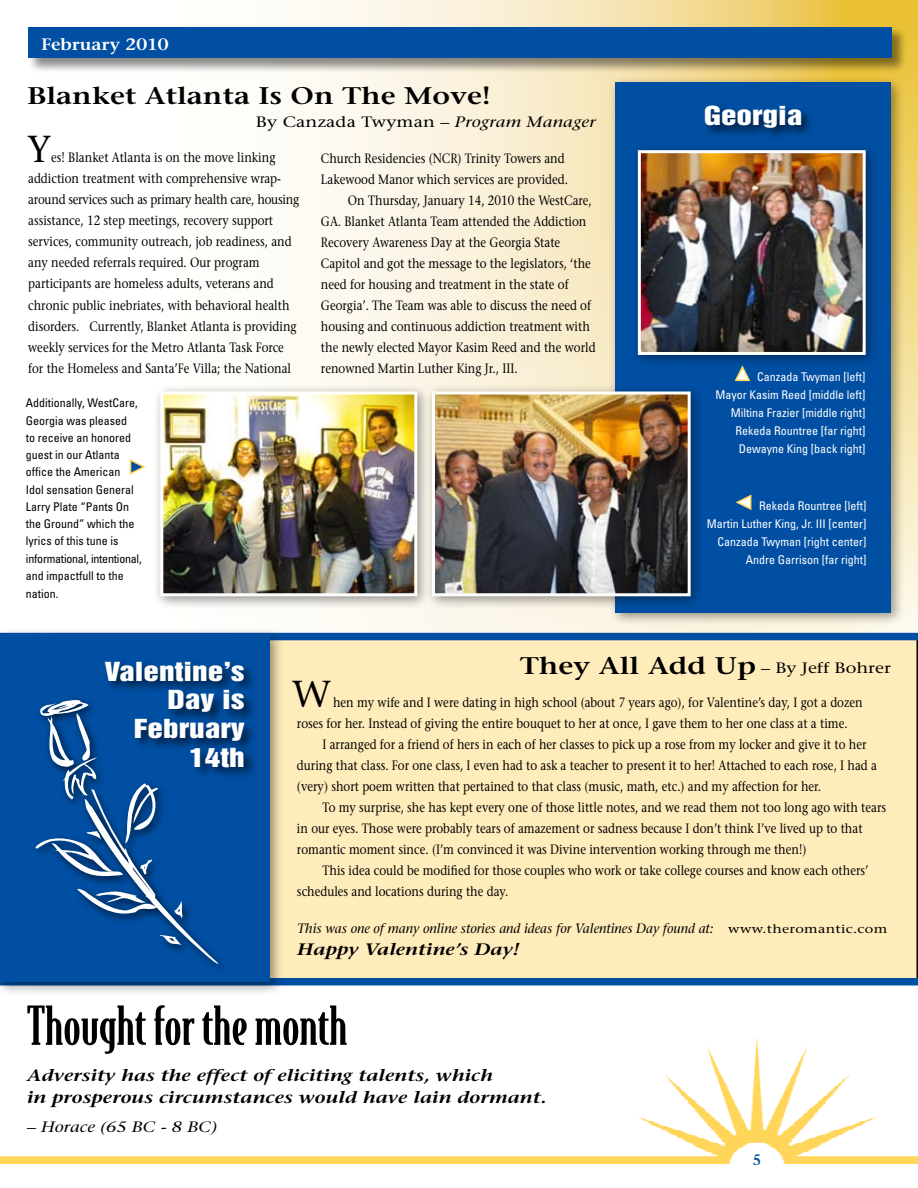
<style>
.page{position:relative;width:918px;height:1188px;background:#fff}
.page>*{position:absolute;margin:0;border:0;box-sizing:border-box;transform-origin:0 0}
.t1{font:500 51px "Bodega Serif";color:#000}
.t2{font:37.5px "Stone Serif";color:#000}
.t3{font:600 24px "Stone Serif";color:#000;scale:1.2 1}
.t4{font:24px/28.8px "Helvetica Inserat";color:#fff;text-align:right;scale:1.3 1}
.t5{font:italic 600 16.5px/22.5px "Stone Serif";color:#000;scale:1.2 1}
.t6{font:600 16.5px "Stone Serif";color:#fff;scale:1.1 1}
.t7{font:15px "Stone Serif";letter-spacing:.01em;color:#000;scale:1.2 1}
.t8{font:italic 15px "Stone Serif";color:#000;scale:1.2 1}
.t9{font:600 15px "Stone Serif";color:#004fa3}
.t10{font:13.5px/21px "Stone Serif";color:#000;scale:.85 1}
.t11{font:italic 13.5px "Stone Serif";color:#000;scale:.95 1}
.t12{font:condensed 12px/18px "Univers";color:#fff;text-align:right}
.t13{font:condensed 12px/17.2px "Univers";color:#000}
.s1{font-style:italic}
.s2{font-style:normal;font-size:12px}
</style>
<div class="page">
<div style="left:262px;top:636px;width:655px;height:345px;background:#ffecbb"></div>
<svg style="left:284px;top:0;width:634px;height:633px"></svg>
<div style="left:608px;top:75px;width:297px;height:552px;background:#000;opacity:.4"></div>
<div style="left:615px;top:82px;width:276px;height:531px;background:#004fa3"></div>
<div style="left:702px;top:102px;width:112px;height:39px;background:#000;opacity:.64"></div>
<div style="left:630px;top:142px;width:249px;height:226px;background:#000;opacity:.4"></div>
<img style="left:642px;top:154px;width:220px;height:197px">
<div style="left:638px;top:150px;width:228px;height:205px;border:3px solid #fff"></div>
<img style="left:0;top:1037px;width:918px;height:127px">
<div style="left:0;top:978px;width:918px;height:8px;background:#004fa3"></div>
<div style="left:27px;top:26px;width:881px;height:48px;background:#000;opacity:.26"></div>
<div style="left:28px;top:27px;width:864px;height:31px;background:#004fa3"></div>
<div style="left:0;top:633px;width:918px;height:7px;background:#004fa3"></div>
<svg style="left:733px;top:365px;width:19px;height:17px"></svg>
<svg style="left:735px;top:494px;width:17px;height:17px"></svg>
<div style="left:424px;top:384px;width:280px;height:225px;background:#000;opacity:.4"></div>
<img style="left:436px;top:396px;width:251px;height:196px">
<div style="left:432px;top:392px;width:259px;height:204px;border:3px solid #fff"></div>
<div style="left:152px;top:384px;width:278px;height:225px;background:#000;opacity:.4"></div>
<img style="left:164px;top:396px;width:249px;height:196px">
<div style="left:160px;top:392px;width:257px;height:204px;border:3px solid #fff"></div>
<svg style="left:129px;top:459px;width:17px;height:16px"></svg>
<div style="left:0;top:627px;width:284px;height:369px;background:#000;opacity:.4"></div>
<div style="left:0;top:634px;width:270px;height:348px;background:#004fa3"></div>
<div style="left:102px;top:658px;width:155px;height:123px;background:#000;opacity:.64"></div>
<div style="left:30px;top:695px;width:197px;height:280px;background:#000;opacity:.75"></div>
<svg style="left:35px;top:699px;width:183px;height:265px"></svg>
<p class="t6" style="left:41px;top:34px;width:117px">February 2010</p>
<h3 class="t3" style="left:27px;top:81px;width:388px">Blanket Atlanta Is On The Move!</h3>
<p class="t7" style="left:256px;top:113px;width:285px">By Canzada Twyman – <span class="s1">Program Manager</span></p>
<h2 class="t2" style="left:27px;top:126px;width:26px">Y</h2>
<p class="t10" style="left:28px;top:147px;width:320px;text-indent:23px">es! Blanket Atlanta is on the move linking addiction treatment with comprehensive wrap&shy;around services such as primary health care, housing assistance, 12 step meetings, recovery support services, community outreach, job readiness, and any needed referrals required. Our program participants are homeless adults, veterans and chronic public inebriates, with behavioral health disorders. Currently, Blanket Atlanta is providing weekly services for the Metro Atlanta Task Force for the Homeless and Santa’Fe Villa; the National</p>
<p class="t10" style="left:321px;top:147px;width:288px">Church Residencies (NCR) Trinity Towers and</p>
<p class="t10" style="left:321px;top:168px;width:292px">Lakewood Manor which services are provided.</p>
<p class="t10" style="left:348px;top:189px;width:289px">On Thursday, January 14, 2010 the WestCare,</p>
<p class="t10" style="left:321px;top:210px;width:314px">GA. Blanket Atlanta Team attended the Addiction</p>
<p class="t10" style="left:321px;top:231px;width:283px">Recovery Awareness Day at the Georgia State</p>
<p class="t10" style="left:321px;top:252px;width:319px">Capitol and got the message to the legislators, ‘the</p>
<p class="t10" style="left:321px;top:273px;width:293px">need for housing and treatment in the state of</p>
<p class="t10" style="left:321px;top:294px;width:319px">Georgia’. The Team was able to discuss the need of</p>
<p class="t10" style="left:321px;top:315px;width:318px">housing and continuous addiction treatment with</p>
<p class="t10" style="left:321px;top:336px;width:325px">the newly elected Mayor Kasim Reed and the world</p>
<p class="t10" style="left:321px;top:357px;width:233px">renowned Martin Luther King Jr., III.</p>
<p class="t13" style="left:26px;top:394px;width:117px">Additionally, WestCare,<br>Georgia was pleased<br>to receive an honored guest in our Atlanta office the American<br>Idol sensation General<br>Larry Plate “Pants On the Ground” which the lyrics of this tune is informational, intentional, and impactfull to the</p>
<h3 class="t4" style="left:704px;top:102px;width:78px">Georgia</h3>
<p class="t12" style="left:716px;top:367px;width:151px">Canzada Twyman [left]<br>Mayor Kasim Reed [middle left]<br>Miltina Frazier [middle right]<br>Rekeda Rountree [far right]<br>Dewayne King [back right]</p>
<p class="t12" style="left:707px;top:497px;width:161px">Rekeda Rountree [left]<br>Martin Luther King, Jr. III [center]<br>Canzada Twyman [right center]<br>Andre Garrison [far right]</p>
<h3 class="t4" style="left:105px;top:657px;width:109px">Valentine’s</h3>
<h3 class="t3" style="left:520px;top:652px;width:198px">They All Add Up</h3>
<h3 class="t4" style="left:134px;top:686px;width:87px">Day is<br>February<br>14th</h3>
<p class="t7" style="left:761px;top:659px;width:110px">– By Jeff Bohrer</p>
<h2 class="t2" style="left:292px;top:672px;width:41px">W</h2>
<p class="t10" style="left:297px;top:692px;width:667px;text-indent:36px">hen my wife and I were dating in high school (about 7 years ago), for Valentine’s day, I got a dozen roses for her. Instead of giving the entire bouquet to her at once, I gave them to her one class at a time.</p>
<p class="t10" style="left:297px;top:734px;width:684px;text-indent:25px">I arranged for a friend of hers in each of her classes to pick up a rose from my locker and give it to her during that class. For one class, I even had to ask a teacher to present it to her! Attached to each rose, I had a (very) short poem written that pertained to that class (music, math, etc.) and my affection for her.</p>
<p class="t10" style="left:297px;top:797px;width:695px;text-indent:25px">To my surprise, she has kept every one of those little notes, and we read them not too long ago with tears in our eyes. Those were probably tears of amazement or sadness because I don’t think I’ve lived up to that romantic moment since. (I’m convinced it was Divine intervention working through me then!)</p>
<p class="t10" style="left:297px;top:860px;width:674px;text-indent:25px">This idea could be modified for those couples who work or take college courses and know each others’ schedules and locations during the day.</p>
<p class="t11" style="left:297px;top:920px;width:623px">This was one of many online stories and ideas for Valentines Day found at: <span class="s2">www.theromantic.com</span></p>
<p class="t5" style="left:297px;top:939px;width:187px">Happy Valentine’s Day!</p>
<h1 class="t1" style="left:27px;top:995px;width:322px">Thought for the month</h1>
<p class="t5" style="left:27px;top:1064px;width:435px">Adversity has the effect of eliciting talents, which<br>in prosperous circumstances would have lain dormant.</p>
<p class="t8" style="left:27px;top:1118px;width:160px">– Horace (65 BC - 8 BC)</p>
<p class="t9" style="left:753px;top:1150px;width:10px">5</p>
</div>
